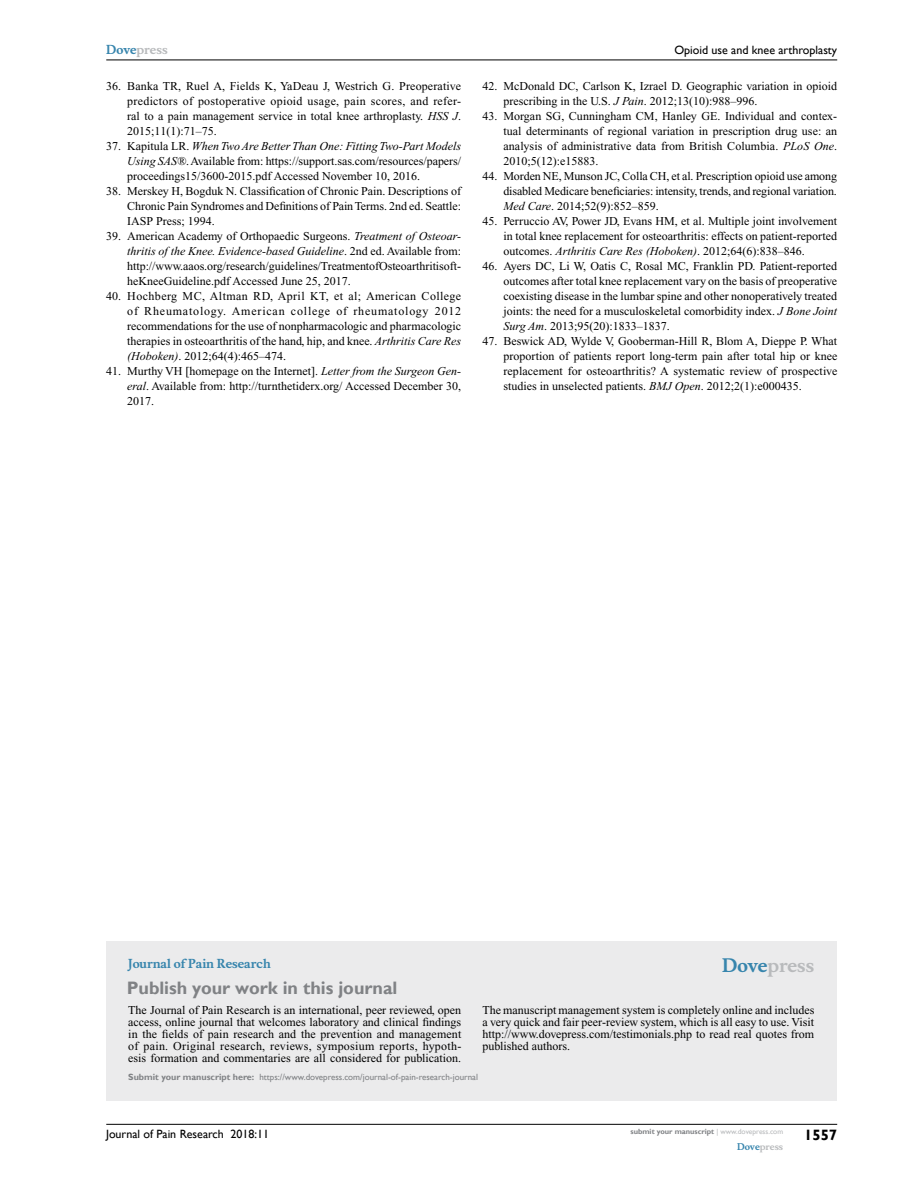
<style>
.page{position:relative;width:918px;height:1188px;background:#fff}
.page>*{position:absolute;margin:0;border:0;box-sizing:border-box;transform-origin:0 0}
.t1{font:700 18px "Gill Sans";color:#808285}
.t2{font:700 18px "Musee";color:#b8babc}
.t3{font:700 15px "Gill Sans";color:#000}
.t4{font:12px/15px "Times New Roman";color:#000;text-align:justify}
.t5{font:12px "Gill Sans";color:#000}
.t6{font:700 12px "Musee";color:#3785ad}
.t7{font:700 12px "Musee";color:#b8babc}
.t8{font:9px "Gill Sans";color:#808285}
.t9{font:700 9px "Musee";color:#b8babc}
.t10{font:700 7.5px "Gill Sans";color:#808285}
.s1{color:#3785ad}
.s2{font-style:italic}
.s3{font-weight:700}
.s4{font-weight:400;color:#b8babc}
</style>
<div class="page">
<div style="left:106px;top:941px;width:731px;height:159px;background:#ebebec"></div>
<hr style="left:106px;top:1124px;width:731px;height:1px;background:#000">
<hr style="left:106px;top:60px;width:731px;height:1px;background:#000">
<p class="t7" style="left:106px;top:43px;width:63px"><span class="s1">Dove</span>press</p>
<p class="t4" style="left:127px;top:79px;width:335px;text-indent:-21px">36. Banka TR, Ruel A, Fields K, YaDeau J, Westrich G. Preoperative predictors of postoperative opioid usage, pain scores, and refer&shy;ral to a pain management service in total knee arthroplasty. <span class="s2">HSS J</span>.<br>2015;11(1):71–75.</p>
<p class="t4" style="left:127px;top:139px;width:335px;text-indent:-21px">37. Kapitula LR. <span class="s2">When Two Are Better Than One: Fitting Two-Part Models Using SAS®</span>. Available from: https://support.sas.com/resources/papers/ proceedings15/3600-2015.pdf Accessed November 10, 2016.</p>
<p class="t4" style="left:127px;top:184px;width:335px;text-indent:-21px">38. Merskey H, Bogduk N. Classification of Chronic Pain. Descriptions of Chronic Pain Syndromes and Definitions of Pain Terms. 2nd ed. Seattle:<br>IASP Press; 1994.</p>
<p class="t4" style="left:127px;top:229px;width:335px;text-indent:-21px">39. American Academy of Orthopaedic Surgeons. <span class="s2">Treatment of Osteoar&shy;thritis of the Knee. Evidence-based Guideline</span>. 2nd ed. Available from: http://www.aaos.org/research/guidelines/TreatmentofOsteoarthritisoft&shy;heKneeGuideline.pdf Accessed June 25, 2017.</p>
<p class="t4" style="left:127px;top:289px;width:336px;text-indent:-21px">40. Hochberg MC, Altman RD, April KT, et al; American College of Rheumatology. American college of rheumatology 2012 recommendations for the use of nonpharmacologic and pharmacologic therapies in osteoarthritis of the hand, hip, and knee. <span class="s2">Arthritis Care Res (Hoboken)</span>. 2012;64(4):465–474.</p>
<p class="t4" style="left:127px;top:364px;width:335px;text-indent:-21px">41. Murthy VH [homepage on the Internet]. <span class="s2">Letter from the Surgeon Gen&shy;eral</span>. Available from: http://turnthetiderx.org/ Accessed December 30, 2017.</p>
<p class="t5" style="left:674px;top:43px;width:164px">Opioid use and knee arthroplasty</p>
<p class="t4" style="left:503px;top:79px;width:335px;text-indent:-21px">42. McDonald DC, Carlson K, Izrael D. Geographic variation in opioid prescribing in the U.S. <span class="s2">J Pain</span>. 2012;13(10):988–996.</p>
<p class="t4" style="left:503px;top:109px;width:335px;text-indent:-21px">43. Morgan SG, Cunningham CM, Hanley GE. Individual and contex&shy;tual determinants of regional variation in prescription drug use: an analysis of administrative data from British Columbia. <span class="s2">PLoS One</span>.<br>2010;5(12):e15883.</p>
<p class="t4" style="left:503px;top:169px;width:335px;text-indent:-21px">44. Morden NE, Munson JC, Colla CH, et al. Prescription opioid use among disabled Medicare beneficiaries: intensity, trends, and regional variation.<br><span class="s2">Med Care</span>. 2014;52(9):852–859.</p>
<p class="t4" style="left:503px;top:214px;width:335px;text-indent:-21px">45. Perruccio AV, Power JD, Evans HM, et al. Multiple joint involvement in total knee replacement for osteoarthritis: effects on patient-reported outcomes. <span class="s2">Arthritis Care Res (Hoboken)</span>. 2012;64(6):838–846.</p>
<p class="t4" style="left:503px;top:259px;width:335px;text-indent:-21px">46. Ayers DC, Li W, Oatis C, Rosal MC, Franklin PD. Patient-reported outcomes after total knee replacement vary on the basis of preoperative coexisting disease in the lumbar spine and other nonoperatively treated joints: the need for a musculoskeletal comorbidity index. <span class="s2">J Bone Joint Surg Am</span>. 2013;95(20):1833–1837.</p>
<p class="t4" style="left:503px;top:334px;width:336px;text-indent:-21px">47. Beswick AD, Wylde V, Gooberman-Hill R, Blom A, Dieppe P. What proportion of patients report long-term pain after total hip or knee replacement for osteoarthritis? A systematic review of prospective studies in unselected patients. <span class="s2">BMJ Open</span>. 2012;2(1):e000435.</p>
<p class="t6" style="left:128px;top:956px;width:144px">Journal of Pain Research</p>
<h1 class="t1" style="left:127px;top:977px;width:272px">Publish your work in this journal</h1>
<h1 class="t2" style="left:722px;top:955px;width:94px"><span class="s1">Dove</span>press</h1>
<p class="t4" style="left:128px;top:1004px;width:335px;line-height:12px">The Journal of Pain Research is an international, peer reviewed, open access, online journal that welcomes laboratory and clinical findings in the fields of pain research and the prevention and management of pain. Original research, reviews, symposium reports, hypoth&shy;esis formation and commentaries are all considered for publication.</p>
<p class="t4" style="left:482px;top:1004px;width:334px;line-height:12px">The manuscript management system is completely online and includes a very quick and fair peer-review system, which is all easy to use. Visit http://www.dovepress.com/testimonials.php to read real quotes from published authors.</p>
<p class="t8" style="left:128px;top:1072px;width:351px"><span class="s3">Submit your manuscript here:</span> https://www.dovepress.com/journal-of-pain-research-journal</p>
<p class="t5" style="left:106px;top:1127px;width:164px">Journal of Pain Research 2018:11</p>
<p class="t10" style="left:631px;top:1127px;width:154px">submit your manuscript <span class="s4">| www.dovepress.com</span></p>
<p class="t9" style="left:737px;top:1141px;width:48px"><span class="s1">Dove</span>press</p>
<p class="t3" style="left:804px;top:1126px;width:35px">1557</p>
</div>
